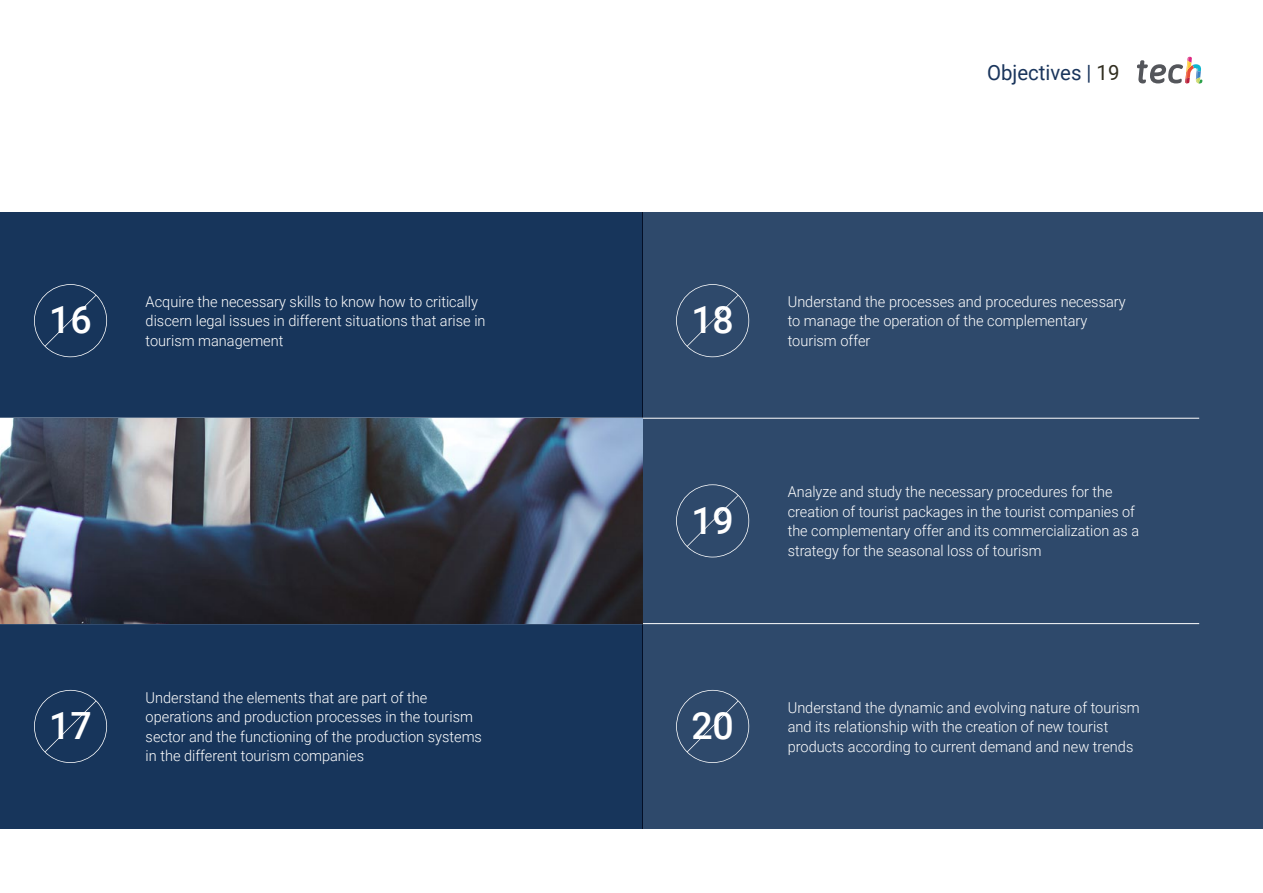
<style>
.page{position:relative;width:1263px;height:893px;background:#fff}
.page>*{position:absolute;margin:0;border:0;box-sizing:border-box;transform-origin:0 0}
.t1{font:500 37.5px "Roboto";color:#fff}
.t2{font:21px "Roboto";color:#1a355c}
.t3{font:300 15px/19.5px "Roboto";color:#fff}
.t4{font:300 15px/19.5px "Roboto";color:#fff;scale:.96 1}
.s1{color:#312e20}
</style>
<div class="page">
<div style="left:0;top:213px;width:642px;height:616px;background:#17355b"></div>
<div style="left:642px;top:213px;width:621px;height:616px;background:#2e496b"></div>
<svg style="left:34px;top:284px;width:73px;height:73px"></svg>
<svg style="left:676px;top:284px;width:73px;height:73px"></svg>
<svg style="left:34px;top:690px;width:73px;height:73px"></svg>
<svg style="left:676px;top:484px;width:73px;height:73px"></svg>
<svg style="left:676px;top:690px;width:73px;height:73px"></svg>
<hr style="left:0;top:418px;width:1199px;height:1px;background:#fff">
<hr style="left:0;top:623px;width:1199px;height:1px;background:#fff">
<img style="left:0;top:418px;width:642px;height:205px">
<svg style="left:1137px;top:57px;width:65px;height:27px"></svg>
<h2 class="t2" style="left:987px;top:57px;width:134px">Objectives | <span class="s1">19</span></h2>
<p class="t3" style="left:146px;top:291px;width:341px">Acquire the necessary skills to know how to critically discern legal issues in different situations that arise in tourism management</p>
<p class="t3" style="left:788px;top:291px;width:339px">Understand the processes and procedures necessary to manage the operation of the complementary tourism offer</p>
<h1 class="t1" style="left:49px;top:294px;width:44px">16</h1>
<h1 class="t1" style="left:691px;top:294px;width:44px">18</h1>
<h1 class="t1" style="left:49px;top:699px;width:44px">17</h1>
<h1 class="t1" style="left:691px;top:494px;width:44px">19</h1>
<p class="t4" style="left:788px;top:482px;width:367px">Analyze and study the necessary procedures for the creation of tourist packages in the tourist companies of the complementary offer and its commercialization as a strategy for the seasonal loss of tourism</p>
<p class="t3" style="left:146px;top:687px;width:338px">Understand the elements that are part of the operations and production processes in the tourism sector and the functioning of the production systems in the different tourism companies</p>
<p class="t3" style="left:788px;top:697px;width:354px">Understand the dynamic and evolving nature of tourism and its relationship with the creation of new tourist products according to current demand and new trends</p>
<h1 class="t1" style="left:691px;top:699px;width:44px">20</h1>
</div>
